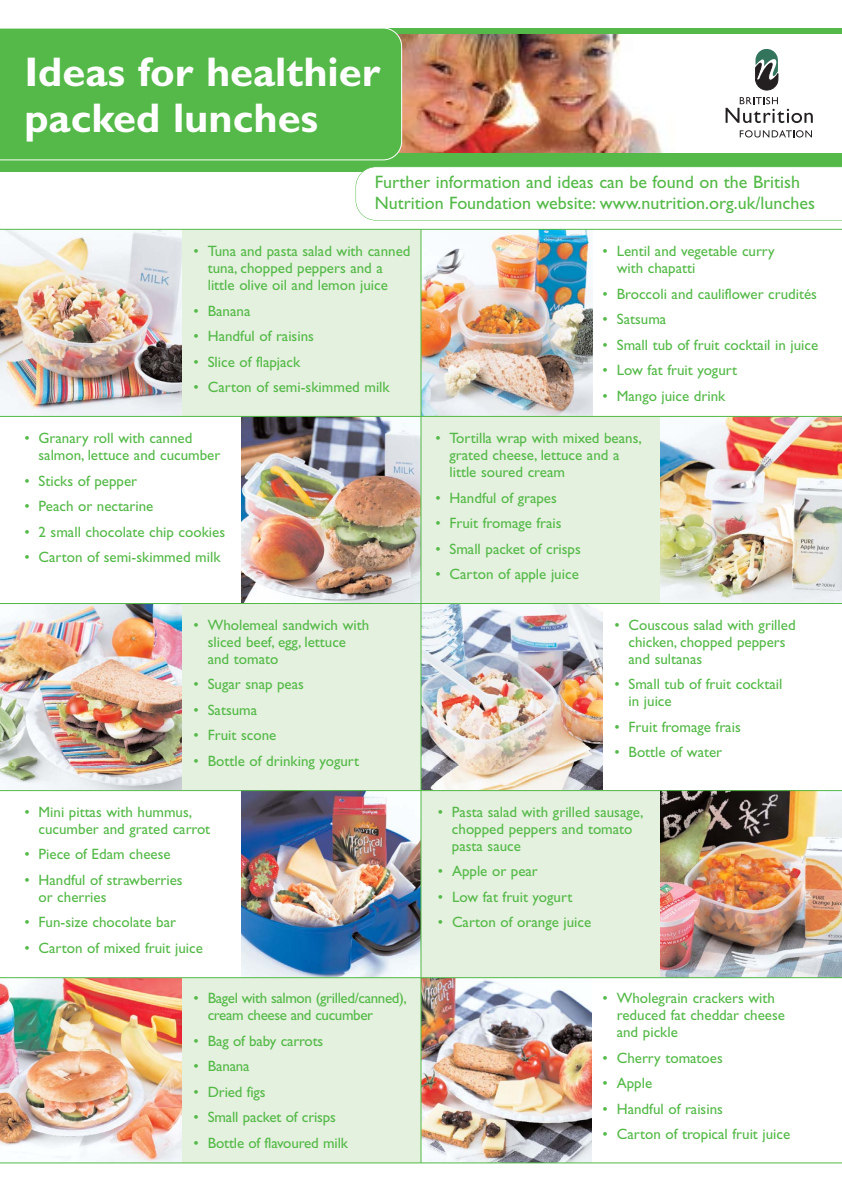
<style>
.page{position:relative;width:842px;height:1191px;background:#fff}
.page>*{position:absolute;margin:0;border:0;box-sizing:border-box;transform-origin:0 0}
.t1{font:700 41.6px/46px "Gill Sans";color:#fff}
.t2{font:18px/21.6px "Gill Sans";color:#54b948}
.t3{font:15px/17px "Gill Sans";color:#54b948}
.t4{font:15px/17px "Gill Sans";letter-spacing:-.025em;color:#54b948}
</style>
<div class="page">
<div style="left:0;top:143px;width:842px;height:28px;background:#54b948"></div>
<div style="left:379px;top:29px;width:463px;height:124px;background:#fff"></div>
<img style="left:402px;top:34px;width:261px;height:119px">
<svg style="left:755px;top:49px;width:24px;height:42px"></svg>
<svg style="left:726px;top:97px;width:87px;height:26px"></svg>
<svg style="left:740px;top:130px;width:72px;height:8px"></svg>
<div style="left:0;top:29px;width:842px;height:5px;background:#54b948"></div>
<div style="left:0;top:28px;width:402px;height:132px;background:#54b948"></div>
<svg style="left:356px;top:167px;width:486px;height:54px"></svg>
<div style="left:14px;top:229px;width:414px;height:187px;background:#e4f1de"></div>
<img style="left:0;top:230px;width:182px;height:186px">
<img style="left:422px;top:230px;width:170px;height:186px">
<div style="left:14px;top:603px;width:414px;height:188px;background:#e4f1de"></div>
<img style="left:0;top:604px;width:182px;height:186px">
<img style="left:422px;top:604px;width:181px;height:186px">
<div style="left:14px;top:978px;width:414px;height:185px;background:#e4f1de"></div>
<img style="left:0;top:978px;width:182px;height:184px">
<img style="left:422px;top:978px;width:169px;height:184px">
<img style="left:242px;top:417px;width:178px;height:186px">
<div style="left:421px;top:416px;width:421px;height:188px;background:#e4f1de"></div>
<img style="left:661px;top:417px;width:181px;height:186px">
<img style="left:242px;top:791px;width:178px;height:186px">
<div style="left:421px;top:791px;width:421px;height:187px;background:#e4f1de"></div>
<img style="left:660px;top:791px;width:182px;height:186px">
<hr style="left:0;top:229px;width:842px;height:1px;background:#54b948">
<hr style="left:0;top:416px;width:842px;height:1px;background:#54b948">
<hr style="left:0;top:603px;width:842px;height:1px;background:#54b948">
<hr style="left:0;top:790px;width:842px;height:1px;background:#54b948">
<hr style="left:0;top:977px;width:842px;height:1px;background:#54b948">
<hr style="left:0;top:1162px;width:842px;height:1px;background:#54b948">
<hr style="left:420px;top:229px;width:2px;height:934px;background:#54b948">
<h1 class="t1" style="left:24px;top:53px;width:357px">Ideas for healthier packed lunches</h1>
<p class="t2" style="left:375px;top:173px;width:442px">Further information and ideas can be found on the British<br>Nutrition Foundation website: www.nutrition.org.uk/lunches</p>
<p class="t3" style="left:208px;top:245px;width:204px;text-indent:-14px">• Tuna and pasta salad with canned tuna, chopped peppers and a little olive oil and lemon juice</p>
<p class="t3" style="left:194px;top:304px;width:58px">• Banana</p>
<p class="t3" style="left:194px;top:330px;width:122px">• Handful of raisins</p>
<p class="t3" style="left:194px;top:355px;width:108px">• Slice of flapjack</p>
<p class="t3" style="left:194px;top:381px;width:198px">• Carton of semi-skimmed milk</p>
<p class="t3" style="left:617px;top:245px;width:160px;text-indent:-14px">• Lentil and vegetable curry with chapatti</p>
<p class="t3" style="left:603px;top:287px;width:216px">• Broccoli and cauliflower crudités</p>
<p class="t3" style="left:603px;top:313px;width:65px">• Satsuma</p>
<p class="t3" style="left:603px;top:338px;width:217px">• Small tub of fruit cocktail in juice</p>
<p class="t3" style="left:603px;top:364px;width:136px">• Low fat fruit yogurt</p>
<p class="t3" style="left:603px;top:389px;width:124px">• Mango juice drink</p>
<p class="t3" style="left:39px;top:431px;width:183px;text-indent:-14px">• Granary roll with canned salmon, lettuce and cucumber</p>
<p class="t3" style="left:24px;top:474px;width:114px">• Sticks of pepper</p>
<p class="t3" style="left:24px;top:499px;width:131px">• Peach or nectarine</p>
<p class="t3" style="left:24px;top:525px;width:202px">• 2 small chocolate chip cookies</p>
<p class="t3" style="left:24px;top:550px;width:198px">• Carton of semi-skimmed milk</p>
<p class="t3" style="left:208px;top:618px;width:163px;text-indent:-14px">• Wholemeal sandwich with sliced beef, egg, lettuce and tomato</p>
<p class="t3" style="left:194px;top:677px;width:112px">• Sugar snap peas</p>
<p class="t3" style="left:194px;top:703px;width:65px">• Satsuma</p>
<p class="t3" style="left:194px;top:728px;width:84px">• Fruit scone</p>
<p class="t3" style="left:194px;top:754px;width:167px">• Bottle of drinking yogurt</p>
<p class="t3" style="left:39px;top:805px;width:173px;text-indent:-14px">• Mini pittas with hummus, cucumber and grated carrot</p>
<p class="t3" style="left:24px;top:847px;width:148px">• Piece of Edam cheese</p>
<p class="t3" style="left:39px;top:873px;width:146px;text-indent:-14px">• Handful of strawberries or cherries</p>
<p class="t3" style="left:24px;top:915px;width:153px">• Fun-size chocolate bar</p>
<p class="t3" style="left:24px;top:941px;width:180px">• Carton of mixed fruit juice</p>
<p class="t4" style="left:208px;top:991px;width:201px;text-indent:-14px">• Bagel with salmon (grilled/canned), cream cheese and cucumber</p>
<p class="t3" style="left:194px;top:1034px;width:131px">• Bag of baby carrots</p>
<p class="t3" style="left:194px;top:1059px;width:58px">• Banana</p>
<p class="t3" style="left:194px;top:1085px;width:73px">• Dried figs</p>
<p class="t3" style="left:194px;top:1110px;width:144px">• Small packet of crisps</p>
<p class="t3" style="left:194px;top:1136px;width:156px">• Bottle of flavoured milk</p>
<p class="t3" style="left:449px;top:431px;width:194px;text-indent:-14px">• Tortilla wrap with mixed beans, grated cheese, lettuce and a little soured cream</p>
<p class="t3" style="left:435px;top:491px;width:123px">• Handful of grapes</p>
<p class="t3" style="left:435px;top:516px;width:128px">• Fruit fromage frais</p>
<p class="t3" style="left:435px;top:542px;width:147px">• Small packet of crisps</p>
<p class="t3" style="left:435px;top:567px;width:145px">• Carton of apple juice</p>
<p class="t3" style="left:629px;top:618px;width:169px;text-indent:-14px">• Couscous salad with grilled chicken, chopped peppers and sultanas</p>
<p class="t3" style="left:629px;top:677px;width:155px;text-indent:-14px">• Small tub of fruit cocktail in juice</p>
<p class="t3" style="left:614px;top:720px;width:128px">• Fruit fromage frais</p>
<p class="t3" style="left:614px;top:745px;width:109px">• Bottle of water</p>
<p class="t3" style="left:452px;top:805px;width:193px;text-indent:-14px">• Pasta salad with grilled sausage, chopped peppers and tomato pasta sauce</p>
<p class="t3" style="left:438px;top:864px;width:102px">• Apple or pear</p>
<p class="t3" style="left:438px;top:890px;width:136px">• Low fat fruit yogurt</p>
<p class="t3" style="left:438px;top:915px;width:155px">• Carton of orange juice</p>
<p class="t3" style="left:617px;top:991px;width:170px;text-indent:-14px">• Wholegrain crackers with reduced fat cheddar cheese and pickle</p>
<p class="t3" style="left:603px;top:1051px;width:122px">• Cherry tomatoes</p>
<p class="t3" style="left:603px;top:1076px;width:51px">• Apple</p>
<p class="t3" style="left:603px;top:1102px;width:122px">• Handful of raisins</p>
<p class="t3" style="left:603px;top:1127px;width:189px">• Carton of tropical fruit juice</p>
</div>
